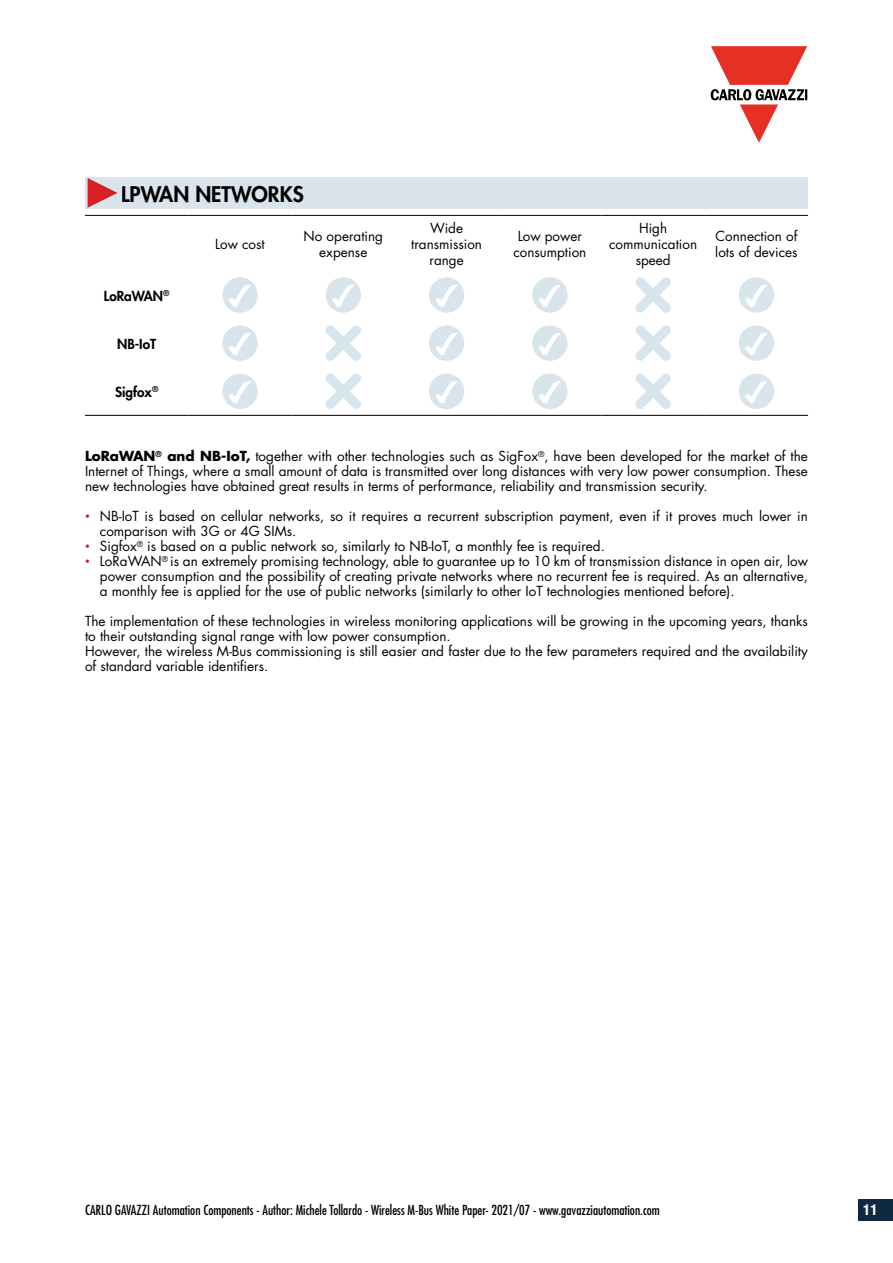
<style>
.page{position:relative;width:893px;height:1263px;background:#fff}
.page>*{position:absolute;margin:0;border:0;box-sizing:border-box;transform-origin:0 0}
.t1{font:800 21px "Futura Std";color:#000}
.t2{font:700 condensed 15px "Helvetica Neue";color:#fff}
.t3{font:13.5px/15px "Futura Std";color:#000;text-align:center}
.t4{font:condensed 13.5px "Futura Std";color:#000}
.t5{font:800 13.5px "Futura Std";color:#000}
.s1{font-weight:700}
.s2{font-family:"Arial";color:#c42532}
</style>
<div class="page">
<svg style="left:711px;top:46px;width:96px;height:97px"></svg>
<div style="left:859px;top:1199px;width:34px;height:21px;background:#0f2942"></div>
<div style="left:121px;top:177px;width:687px;height:32px;background:#d9e4ec"></div>
<svg style="left:85px;top:177px;width:36px;height:32px"></svg>
<svg style="left:88px;top:178px;width:29px;height:30px"></svg>
<hr style="left:85px;top:215px;width:103px;height:1px;background:#000">
<hr style="left:188px;top:215px;width:104px;height:1px;background:#000">
<hr style="left:292px;top:215px;width:103px;height:1px;background:#000">
<hr style="left:395px;top:215px;width:103px;height:1px;background:#000">
<hr style="left:498px;top:215px;width:103px;height:1px;background:#000">
<hr style="left:601px;top:215px;width:104px;height:1px;background:#000">
<hr style="left:705px;top:215px;width:103px;height:1px;background:#000">
<hr style="left:85px;top:415px;width:103px;height:1px;background:#000">
<hr style="left:188px;top:415px;width:104px;height:1px;background:#000">
<hr style="left:292px;top:415px;width:103px;height:1px;background:#000">
<hr style="left:395px;top:415px;width:103px;height:1px;background:#000">
<hr style="left:498px;top:415px;width:103px;height:1px;background:#000">
<hr style="left:601px;top:415px;width:104px;height:1px;background:#000">
<hr style="left:705px;top:415px;width:103px;height:1px;background:#000">
<svg style="left:222px;top:277px;width:36px;height:36px"></svg>
<svg style="left:326px;top:277px;width:35px;height:36px"></svg>
<svg style="left:429px;top:277px;width:35px;height:36px"></svg>
<svg style="left:532px;top:277px;width:36px;height:36px"></svg>
<svg style="left:635px;top:277px;width:36px;height:36px"></svg>
<svg style="left:739px;top:277px;width:35px;height:36px"></svg>
<svg style="left:222px;top:325px;width:36px;height:36px"></svg>
<svg style="left:325px;top:325px;width:36px;height:36px"></svg>
<svg style="left:429px;top:325px;width:35px;height:36px"></svg>
<svg style="left:532px;top:325px;width:36px;height:36px"></svg>
<svg style="left:635px;top:325px;width:36px;height:36px"></svg>
<svg style="left:739px;top:325px;width:35px;height:36px"></svg>
<svg style="left:222px;top:374px;width:36px;height:35px"></svg>
<svg style="left:325px;top:373px;width:36px;height:36px"></svg>
<svg style="left:429px;top:374px;width:35px;height:35px"></svg>
<svg style="left:532px;top:374px;width:36px;height:35px"></svg>
<svg style="left:635px;top:373px;width:36px;height:36px"></svg>
<svg style="left:739px;top:374px;width:35px;height:35px"></svg>
<h1 class="t1" style="left:121px;top:181px;width:184px">LPWAN NETWORKS</h1>
<p class="t3" style="left:215px;top:236px;width:51px">Low cost</p>
<p class="t3" style="left:304px;top:228px;width:81px;line-height:16.2px">No operating expense</p>
<p class="t3" style="left:411px;top:220px;width:72px;line-height:16.2px">Wide transmission range</p>
<p class="t3" style="left:513px;top:228px;width:75px;line-height:16.2px">Low power consumption</p>
<p class="t3" style="left:609px;top:220px;width:90px;line-height:16.2px">High communication speed</p>
<p class="t3" style="left:715px;top:228px;width:84px;line-height:16.2px;text-align:left">Connection of lots of devices</p>
<p class="t5" style="left:104px;top:287px;width:67px">LoRaWAN<sup>®</sup></p>
<p class="t5" style="left:117px;top:335px;width:41px">NB-IoT</p>
<p class="t5" style="left:115px;top:383px;width:45px">Sigfox<sup>®</sup></p>
<p class="t3" style="left:85px;top:449px;width:724px;text-align:justify"><span class="s1">LoRaWAN</span><sup>®</sup> <span class="s1">and NB-IoT,</span> together with other technologies such as SigFox<sup>®</sup>, have been developed for the market of the Internet of Things, where a small amount of data is transmitted over long distances with very low power consumption. These new technologies have obtained great results in terms of performance, reliability and transmission security.</p>
<p class="t3" style="left:100px;top:509px;width:709px;text-align:left;text-indent:-15px"><span class="s2">•</span> NB-IoT is based on cellular networks, so it requires a recurrent subscription payment, even if it proves much lower in comparison with 3G or 4G SIMs.</p>
<p class="t3" style="left:85px;top:539px;width:521px"><span class="s2">•</span> Sigfox<sup>®</sup> is based on a public network so, similarly to NB-IoT, a monthly fee is required.</p>
<p class="t3" style="left:100px;top:554px;width:710px;text-align:justify;text-indent:-15px"><span class="s2">•</span> LoRaWAN<sup>®</sup> is an extremely promising technology, able to guarantee up to 10 km of transmission distance in open air, low power consumption and the possibility of creating private networks where no recurrent fee is required. As an alternative, a monthly fee is applied for the use of public networks (similarly to other IoT technologies mentioned before).</p>
<p class="t3" style="left:85px;top:614px;width:724px;text-align:left">The implementation of these technologies in wireless monitoring applications will be growing in the upcoming years, thanks to their outstanding signal range with low power consumption.<br>However, the wireless M-Bus commissioning is still easier and faster due to the few parameters required and the availability of standard variable identifiers.</p>
<p class="t4" style="left:85px;top:1202px;width:576px">CARLO GAVAZZI Automation Components - Author: Michele Tollardo - Wireless M-Bus White Paper- 2021/07 - www.gavazziautomation.com</p>
<p class="t2" style="left:863px;top:1201px;width:16px">11</p>
</div>
